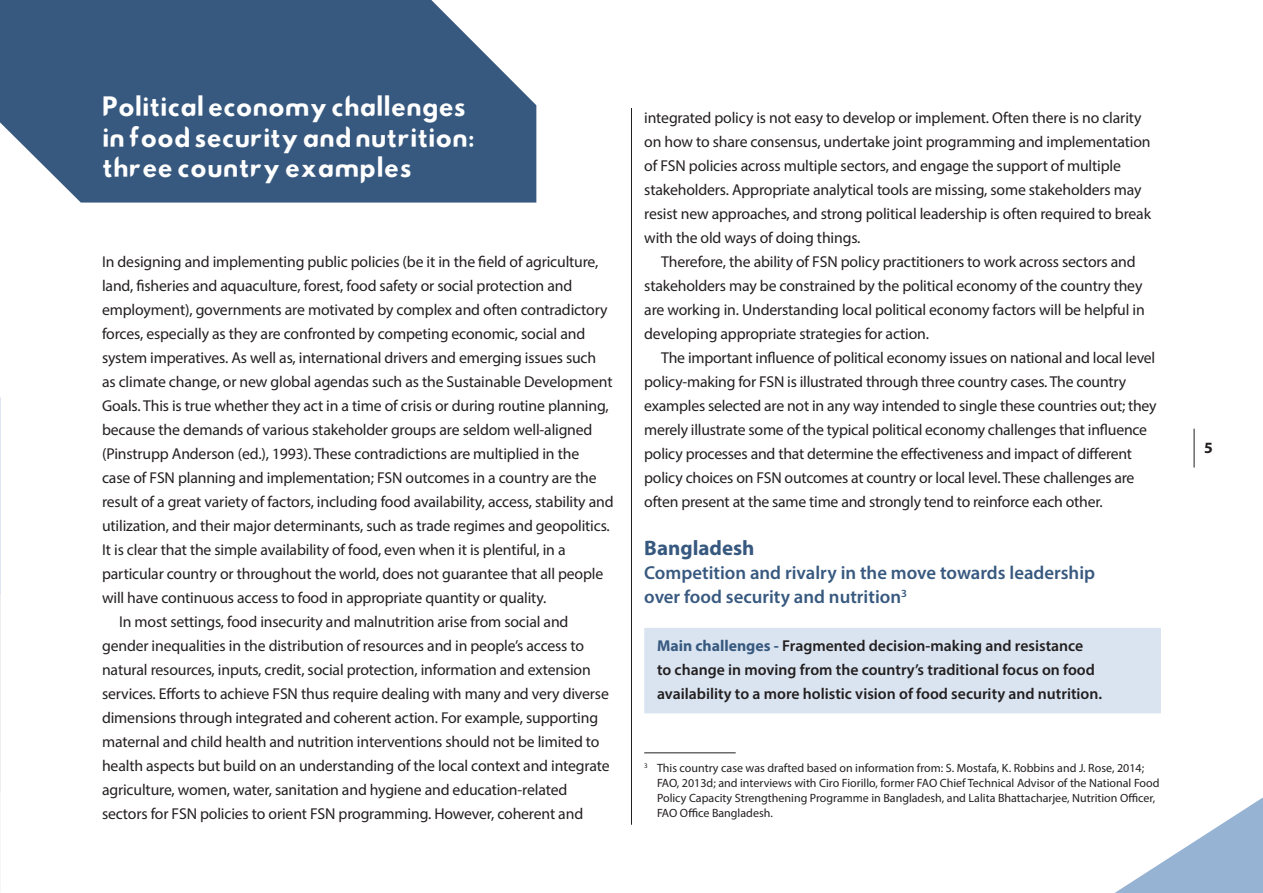
<style>
.page{position:relative;width:1263px;height:893px;background:#fff}
.page>*{position:absolute;margin:0;border:0;box-sizing:border-box;transform-origin:0 0}
.t1{font:24px/30.8px "Hussar Nova Rg";letter-spacing:-.01em;color:#fff}
.t2{font:700 21px "Myriad Pro";color:#38597f}
.t3{font:600 18.75px/24px "Myriad Pro";color:#38597f}
.Paragraph_2{font:15.75px/24px "Myriad Pro";letter-spacing:-.01em;color:#231f20}
.paragraph_1{font:15.75px/24px "Myriad Pro";letter-spacing:-.01em;color:#231f20}
.paragraph_1-2{font:600 15.75px/24px "Myriad Pro";color:#231f20}
.t4{font:700 15.75px "Myriad Pro";color:#231f20}
.footnotes_ok{font:12px/15px "Myriad Pro";color:#231f20}
.s1{font-weight:700;color:#38597f}
</style>
<div class="page">
<hr style="left:1194px;top:429px;width:1px;height:39px;background:#231f20">
<hr style="left:631px;top:108px;width:1px;height:717px;background:#231f20">
<svg style="left:0;top:0;width:536px;height:203px;background:#486689"></svg>
<div style="left:644px;top:628px;width:517px;height:85px;background:#d9e4f0"></div>
<hr style="left:644px;top:753px;width:92px;height:1px;background:#231f20">
<hr style="left:0;top:594px;width:1px;height:198px;background:#d4d5d3">
<hr style="left:0;top:397px;width:1px;height:197px;background:#aec1dc">
<svg style="left:0;top:397px;width:1px;height:100px"></svg>
<svg style="left:1115px;top:797px;width:148px;height:96px"></svg>
<h1 class="t1" style="left:102px;top:91px;width:374px">Political economy challenges in food security and nutrition: three country examples</h1>
<p class="paragraph_1" style="left:102px;top:250px;width:513px">In designing and implementing public policies (be it in the field of agriculture, land, fisheries and aquaculture, forest, food safety or social protection and employment), governments are motivated by complex and often contradictory forces, especially as they are confronted by competing economic, social and system imperatives. As well as, international drivers and emerging issues such as climate change, or new global agendas such as the Sustainable Development Goals. This is true whether they act in a time of crisis or during routine planning, because the demands of various stakeholder groups are seldom well-aligned (Pinstrupp Anderson (ed.), 1993). These contradictions are multiplied in the<br>case of FSN planning and implementation; FSN outcomes in a country are the result of a great variety of factors, including food availability, access, stability and utilization, and their major determinants, such as trade regimes and geopolitics.<br>It is clear that the simple availability of food, even when it is plentiful, in a particular country or throughout the world, does not guarantee that all people will have continuous access to food in appropriate quantity or quality.</p>
<p class="Paragraph_2" style="left:102px;top:610px;width:509px;text-indent:17px">In most settings, food insecurity and malnutrition arise from social and gender inequalities in the distribution of resources and in people’s access to natural resources, inputs, credit, social protection, information and extension services. Efforts to achieve FSN thus require dealing with many and very diverse dimensions through integrated and coherent action. For example, supporting maternal and child health and nutrition interventions should not be limited to health aspects but build on an understanding of the local context and integrate agriculture, women, water, sanitation and hygiene and education-related sectors for FSN policies to orient FSN programming. However, coherent and</p>
<p class="Paragraph_2" style="left:644px;top:106px;width:508px">integrated policy is not easy to develop or implement. Often there is no clarity on how to share consensus, undertake joint programming and implementation of FSN policies across multiple sectors, and engage the support of multiple stakeholders. Appropriate analytical tools are missing, some stakeholders may resist new approaches, and strong political leadership is often required to break with the old ways of doing things.</p>
<p class="Paragraph_2" style="left:644px;top:250px;width:502px;text-indent:17px">Therefore, the ability of FSN policy practitioners to work across sectors and stakeholders may be constrained by the political economy of the country they are working in. Understanding local political economy factors will be helpful in developing appropriate strategies for action.</p>
<p class="Paragraph_2" style="left:644px;top:346px;width:514px;text-indent:17px">The important influence of political economy issues on national and local level policy-making for FSN is illustrated through three country cases. The country examples selected are not in any way intended to single these countries out; they merely illustrate some of the typical political economy challenges that influence policy processes and that determine the effectiveness and impact of different policy choices on FSN outcomes at country or local level. These challenges are often present at the same time and strongly tend to reinforce each other.</p>
<h2 class="t2" style="left:644px;top:534px;width:112px">Bangladesh</h2>
<h2 class="t3" style="left:644px;top:560px;width:452px">Competition and rivalry in the move towards leadership over food security and nutrition<sup>3</sup></h2>
<p class="paragraph_1-2" style="left:657px;top:634px;width:447px"><span class="s1">Main challenges -</span> Fragmented decision-making and resistance<br>to change in moving from the country’s traditional focus on food availability to a more holistic vision of food security and nutrition.</p>
<p class="footnotes_ok" style="left:657px;top:760px;width:504px;text-indent:-13px"><sup>3</sup> This country case was drafted based on information from: S. Mostafa, K. Robbins and J. Rose, 2014; FAO, 2013d; and interviews with Ciro Fiorillo, former FAO Chief Technical Advisor of the National Food Policy Capacity Strengthening Programme in Bangladesh, and Lalita Bhattacharjee, Nutrition Officer, FAO Office Bangladesh.</p>
<p class="t4" style="left:1204px;top:438px;width:10px">5</p>
</div>
